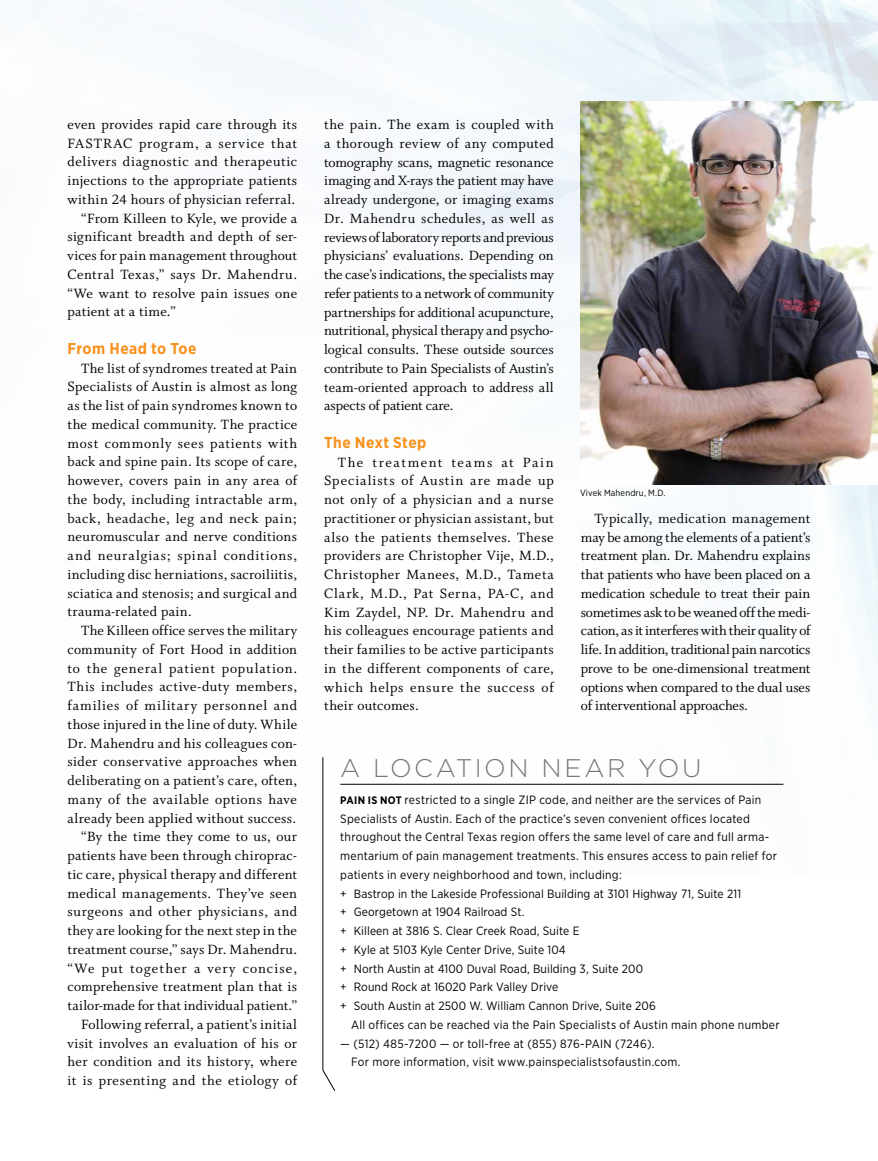
<style>
.page{position:relative;width:878px;height:1161px;background:#fff}
.page>*{position:absolute;margin:0;border:0;box-sizing:border-box;transform-origin:0 0}
.t1{font:300 25.5px "Gotham";letter-spacing:.1em;color:#77787b}
.t2{font:700 15.75px "Gotham Narrow";letter-spacing:.02em;color:#f7921e}
.t3{font:15px/18.8px "Whitman Roman LF";letter-spacing:.025em;color:#000;text-align:justify}
.t4{font:15px "Whitman Roman LF";letter-spacing:.055em;color:#000}
.t5{font:12px/18.8px "Gotham Narrow";letter-spacing:.015em;color:#000}
.t6{font:9px "Gotham Narrow";letter-spacing:.015em;color:#000}
.s1{font-weight:700;font-size:10.8px}
</style>
<div class="page">
<img style="left:54px;top:0;width:824px;height:873px">
<hr style="left:340px;top:784px;width:443px;height:1px;background:#000">
<img style="left:580px;top:102px;width:298px;height:382px">
<svg style="left:323px;top:757px;width:12px;height:334px"></svg>
<p class="t3" style="left:68px;top:115px;width:231px">even provides rapid care through its</p>
<p class="t4" style="left:68px;top:135px;width:231px">FASTRAC program, a service that</p>
<p class="t3" style="left:68px;top:153px;width:231px">delivers diagnostic and therapeutic</p>
<p class="t3" style="left:68px;top:172px;width:231px">injections to the appropriate patients</p>
<p class="t3" style="left:68px;top:190px;width:229px">within 24 hours of physician referral.</p>
<p class="t3" style="left:81px;top:209px;width:217px">“From Killeen to Kyle, we provide a</p>
<p class="t3" style="left:68px;top:228px;width:231px">significant breadth and depth of ser-</p>
<p class="t3" style="left:68px;top:247px;width:231px">vices for pain management throughout</p>
<p class="t3" style="left:68px;top:265px;width:231px">Central Texas,” says Dr. Mahendru.</p>
<p class="t3" style="left:68px;top:284px;width:231px">“We want to resolve pain issues one</p>
<p class="t3" style="left:68px;top:303px;width:110px">patient at a time.”</p>
<p class="t2" style="left:68px;top:339px;width:130px">From Head to Toe</p>
<p class="t3" style="left:68px;top:359px;width:231px;text-indent:14px">The list of syndromes treated at Pain Specialists of Austin is almost as long as the list of pain syndromes known to the medical community. The practice most commonly sees patients with back and spine pain. Its scope of care, however, covers pain in any area of the body, including intractable arm, back, headache, leg and neck pain; neuromuscular and nerve conditions and neuralgias; spinal conditions, including disc herniations, sacroiliitis, sciatica and stenosis; and surgical and trauma-related pain.</p>
<p class="t3" style="left:68px;top:622px;width:231px;text-align:right">The Killeen office serves the military community of Fort Hood in addition to the general patient population.<br>This includes active-duty members, families of military personnel and those injured in the line of duty. While Dr. Mahendru and his colleagues con&shy;sider conservative approaches when deliberating on a patient’s care, often, many of the available options have already been applied without success. “By the time they come to us, our patients have been through chiroprac&shy;tic care, physical therapy and different medical managements. They’ve seen surgeons and other physicians, and they are looking for the next step in the treatment course,” says Dr. Mahendru. “We put together a very concise, comprehensive treatment plan that is tailor-made for that individual patient.” Following referral, a patient’s initial visit involves an evaluation of his or her condition and its history, where it is presenting and the etiology of</p>
<p class="t3" style="left:324px;top:115px;width:231px">the pain. The exam is coupled with a thorough review of any computed tomography scans, magnetic resonance imaging and X-rays the patient may have already undergone, or imaging exams Dr. Mahendru schedules, as well as reviews of laboratory reports and previous physicians’ evaluations. Depending on the case’s indications, the specialists may refer patients to a network of community partnerships for additional acupuncture, nutritional, physical therapy and psycho&shy;logical consults. These outside sources contribute to Pain Specialists of Austin’s team-oriented approach to address all aspects of patient care.</p>
<p class="t2" style="left:324px;top:433px;width:104px">The Next Step</p>
<p class="t3" style="left:324px;top:453px;width:231px;text-indent:14px">The treatment teams at Pain Specialists of Austin are made up not only of a physician and a nurse practitioner or physician assistant, but also the patients themselves. These providers are Christopher Vije, M.D., Christopher Manees, M.D., Tameta Clark, M.D., Pat Serna, PA-C, and Kim Zaydel, NP. Dr. Mahendru and his colleagues encourage patients and their families to be active participants in the different components of care, which helps ensure the success of their outcomes.</p>
<p class="t6" style="left:580px;top:487px;width:87px">Vivek Mahendru, M.D.</p>
<p class="t3" style="left:580px;top:509px;width:231px;text-indent:14px">Typically, medication management may be among the elements of a patient’s treatment plan. Dr. Mahendru explains that patients who have been placed on a medication schedule to treat their pain sometimes ask to be weaned off the medi&shy;cation, as it interferes with their quality of life. In addition, traditional pain narcotics prove to be one-dimensional treatment options when compared to the dual uses of interventional approaches.</p>
<h1 class="t1" style="left:340px;top:753px;width:363px">A LOCATION N EAR YOU</h1>
<p class="t5" style="left:340px;top:790px;width:438px"><span class="s1">Pain is not</span> restricted to a single ZIP code, and neither are the services of Pain Specialists of Austin. Each of the practice’s seven convenient offices located throughout the Central Texas region offers the same level of care and full arma&shy;mentarium of pain management treatments. This ensures access to pain relief for patients in every neighborhood and town, including:<br>+ Bastrop in the Lakeside Professional Building at 3101 H ighway 71, Suite 211<br>+ Georgetown at 1904 Railroad St.<br>+ Killeen at 3816 S. Clear Creek Road, Suite E<br>+ Kyle at 5103 Kyle Center Drive, Suite 104<br>+ North Austin at 4100 Duval Road, Building 3, Suite 200<br>+ Round Rock at 16020 Park Valley Drive<br>+ South Austin at 2500 W. William Cannon Drive, Suite 206</p>
<p class="t5" style="left:351px;top:1015px;width:430px">All offices can be reached via the Pain Specialists of Austin main phone number</p>
<p class="t5" style="left:351px;top:1034px;width:331px;text-indent:-11px">— (512) 485-7200 — or toll-free at (855) 876-PAIN (7246).<br>For more information, visit www.painspecialistsofaustin.com.</p>
</div>
